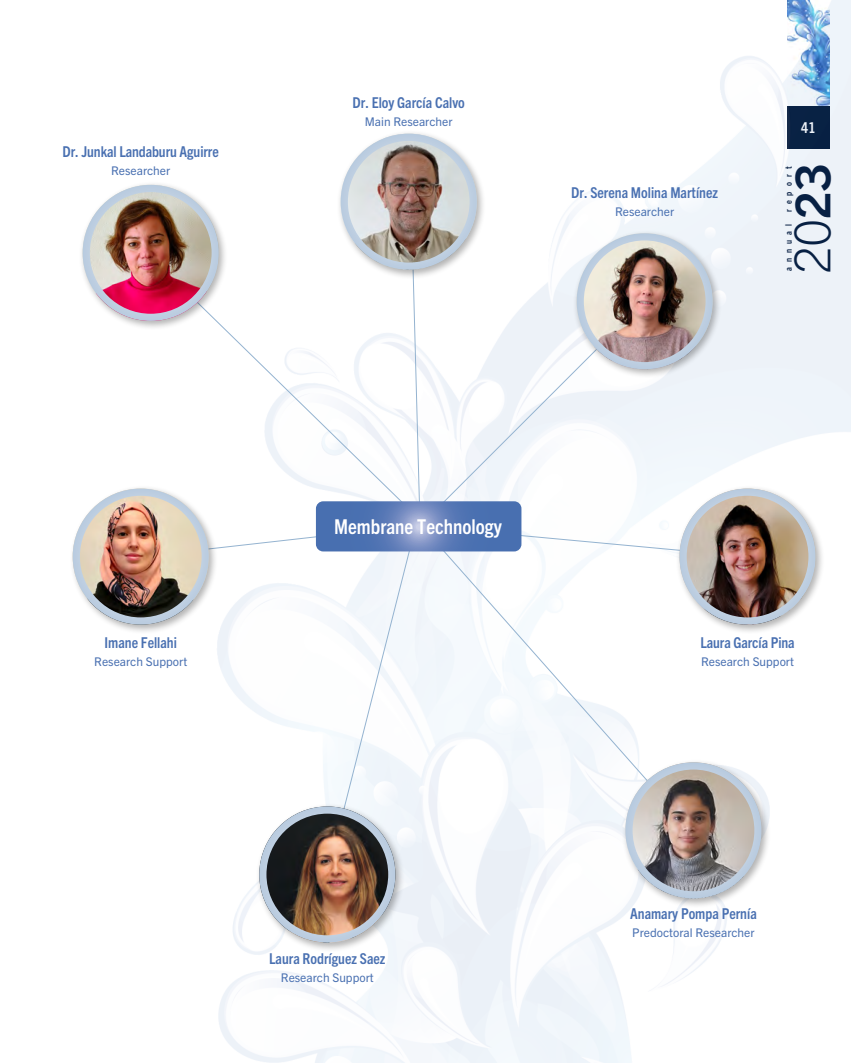
<style>
.page{position:relative;width:851px;height:1063px;background:#fff}
.page>*{position:absolute;margin:0;border:0;box-sizing:border-box;transform-origin:0 0}
.t1{font:300 49.65px "Trade Gothic Next LT Pro";color:#001636}
.t2{font:700 condensed 20.4px "Trade Gothic Next LT Pro";color:#fff}
.t3{font:700 condensed 15px "Trade Gothic Next LT Pro";color:#4970b1}
.t4{font:700 condensed 15px "Trade Gothic Next LT Pro";color:#fff}
.t5{font:12px "Trade Gothic Next LT Pro";color:#4970b1}
.t6{font:700 condensed 9px "Trade Gothic Next LT Pro";letter-spacing:.57em;color:#001636}
.s1{font-weight:700;font-size:48.15px}
</style>
<div class="page">
<img style="left:218px;top:0;width:632px;height:1063px">
<div style="left:621px;top:758px;width:149px;height:149px;background:#000;opacity:.3"></div>
<img style="left:625px;top:762px;width:136px;height:136px;border-radius:68px">
<div style="left:625px;top:762px;width:136px;height:136px;border:7px solid #fff;border-radius:50%"></div>
<div style="left:69px;top:484px;width:149px;height:149px;background:#000;opacity:.3"></div>
<img style="left:73px;top:489px;width:136px;height:136px;border-radius:68px">
<div style="left:73px;top:489px;width:136px;height:136px;border:7px solid #fff;border-radius:50%"></div>
<div style="left:79px;top:181px;width:149px;height:149px;background:#000;opacity:.3"></div>
<img style="left:83px;top:185px;width:136px;height:136px;border-radius:68px">
<div style="left:83px;top:185px;width:136px;height:136px;border:7px solid #fff;border-radius:50%"></div>
<div style="left:675px;top:484px;width:149px;height:149px;background:#000;opacity:.3"></div>
<img style="left:679px;top:489px;width:136px;height:136px;border-radius:68px">
<div style="left:679px;top:489px;width:136px;height:136px;border:7px solid #fff;border-radius:50%"></div>
<div style="left:255px;top:802px;width:149px;height:149px;background:#000;opacity:.3"></div>
<img style="left:259px;top:806px;width:136px;height:137px;border-radius:68px">
<div style="left:259px;top:806px;width:136px;height:137px;border:7px solid #fff;border-radius:50%"></div>
<div style="left:336px;top:130px;width:149px;height:149px;background:#000;opacity:.3"></div>
<img style="left:340px;top:134px;width:136px;height:136px;border-radius:68px">
<div style="left:340px;top:134px;width:136px;height:136px;border:7px solid #fff;border-radius:50%"></div>
<svg style="left:140px;top:201px;width:608px;height:674px"></svg>
<p class="t3" style="left:63px;top:141px;width:158px">Dr. Junkal Landaburu Aguirre</p>
<p class="t5" style="left:111px;top:162px;width:61px">Researcher</p>
<p class="t3" style="left:352px;top:92px;width:114px">Dr. Eloy García Calvo</p>
<p class="t5" style="left:365px;top:113px;width:89px">Main Researcher</p>
<p class="t3" style="left:571px;top:182px;width:148px">Dr. Serena Molina Martínez</p>
<p class="t5" style="left:615px;top:203px;width:61px">Researcher</p>
<p class="t4" style="left:801px;top:118px;width:16px">41</p>
<p class="t6" style="left:782px;top:212px;width:47px;rotate:-90deg">report</p>
<h1 class="t1" style="left:777px;top:274px;width:112px;rotate:-90deg">20<span class="s1">23</span></h1>
<p class="t6" style="left:782px;top:271px;width:49px;rotate:-90deg">annual</p>
<p class="t3" style="left:104px;top:632px;width:74px">Imane Fellahi</p>
<p class="t5" style="left:94px;top:653px;width:94px">Research Support</p>
<h2 class="t2" style="left:334px;top:513px;width:169px">Membrane Technology</h2>
<p class="t3" style="left:269px;top:948px;width:118px">Laura Rodríguez Saez</p>
<p class="t5" style="left:281px;top:969px;width:94px">Research Support</p>
<p class="t3" style="left:700px;top:632px;width:96px">Laura García Pina</p>
<p class="t5" style="left:701px;top:653px;width:94px">Research Support</p>
<p class="t3" style="left:630px;top:903px;width:128px">Anamary Pompa Pernía</p>
<p class="t5" style="left:632px;top:924px;width:124px">Predoctoral Researcher</p>
</div>
